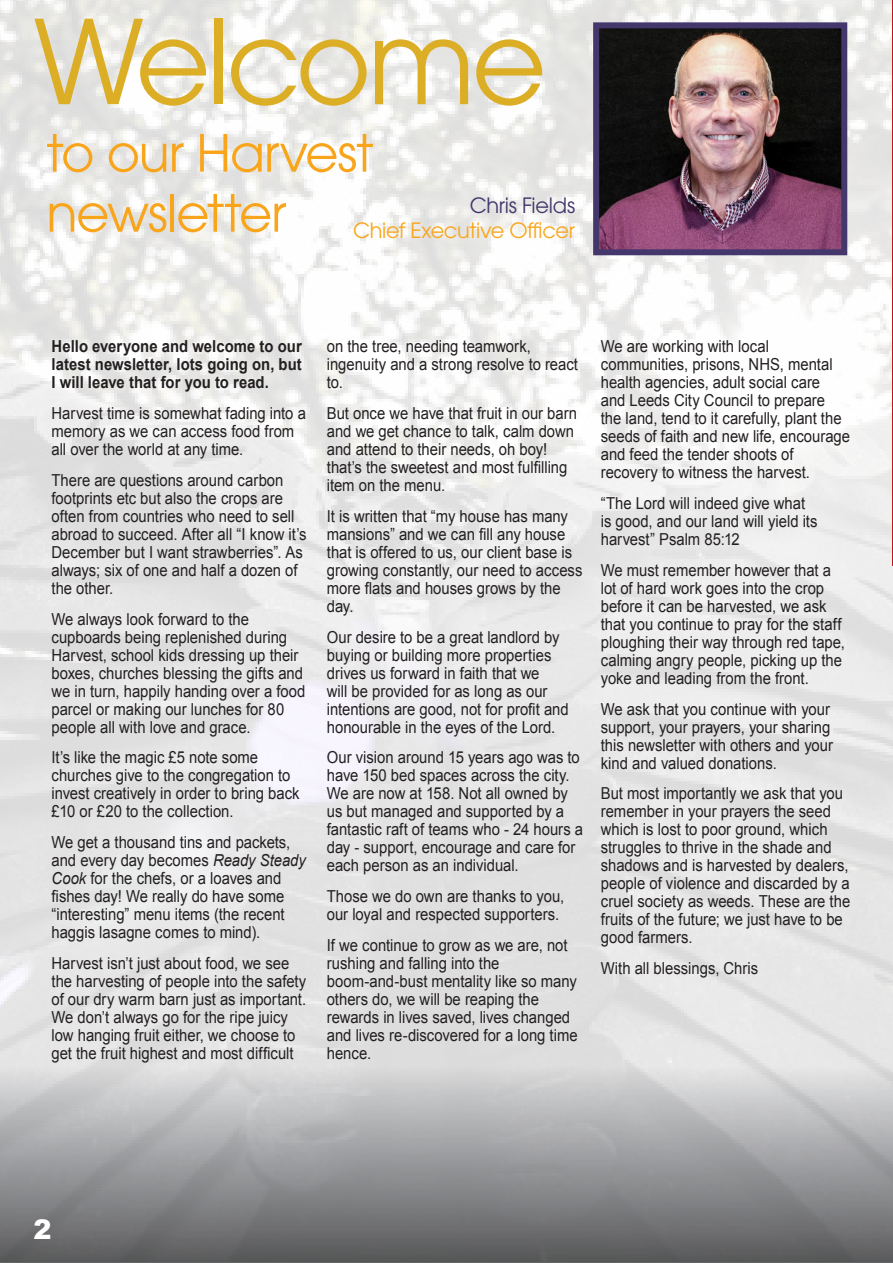
<style>
.page{position:relative;width:893px;height:1263px;background:#fff}
.page>*{position:absolute;margin:0;border:0;box-sizing:border-box;transform-origin:0 0}
.t1{font:115.5px "ITC Avant Garde Pro";letter-spacing:-.035em;color:#dcae26}
.t2{font:51px/60px "ITC Avant Garde Pro";letter-spacing:-.025em;color:#f9a51b}
.t3{font:900 27px "Arial";color:#fff}
.IN_BRIEF_HEADER{font:21px/25.2px "ITC Avant Garde Pro";letter-spacing:-.015em;color:#f9a51b;text-align:right}
.BODY_COPY_BLACK{font:16.5px/18px "Arial";color:#231f20;scale:.9 1}
.BODY_COPY_BLACK-2{font:700 16.5px/18px "Arial";letter-spacing:.005em;color:#231f20;text-align:justify;scale:.9 1}
.s1{color:#44376c}
.s2{font-style:italic}
</style>
<div class="page">
<img style="left:0;top:0;width:892px;height:1067px">
<div style="left:0;top:1067px;width:892px;height:196px;background:linear-gradient(to bottom,#dddddf,#57585a)"></div>
<hr style="left:892px;top:0;width:1px;height:566px;background:#c4121a">
<img style="left:600px;top:29px;width:240px;height:219px">
<div style="left:593px;top:22px;width:254px;height:233px;border:6px solid #44376c"></div>
<p class="t1" style="left:33px;top:-10px;width:515px">Welcome</p>
<p class="t2" style="left:46px;top:122px;width:329px">to our Harvest newsletter</p>
<p class="IN_BRIEF_HEADER" style="left:353px;top:192px;width:224px"><span class="s1">Chris Fields<br></span>Chief Executive Officer</p>
<p class="BODY_COPY_BLACK-2" style="left:52px;top:338px;width:280px">Hello everyone and welcome to our latest newsletter, lots going on, but I will leave that for you to read.</p>
<p class="BODY_COPY_BLACK" style="left:52px;top:404px;width:284px">Harvest time is somewhat fading into a memory as we can access food from all over the world at any time.</p>
<p class="BODY_COPY_BLACK" style="left:52px;top:471px;width:285px">There are questions around carbon footprints etc but also the crops are often from countries who need to sell abroad to succeed. After all “I know it’s December but I want strawberries”. As always; six of one and half a dozen of the other.</p>
<p class="BODY_COPY_BLACK" style="left:52px;top:610px;width:284px">We always look forward to the cupboards being replenished during Harvest, school kids dressing up their boxes, churches blessing the gifts and we in turn, happily handing over a food parcel or making our lunches for 80 people all with love and grace.</p>
<p class="BODY_COPY_BLACK" style="left:52px;top:749px;width:277px">It’s like the magic £5 note some churches give to the congregation to invest creatively in order to bring back £10 or £20 to the collection.</p>
<p class="BODY_COPY_BLACK" style="left:52px;top:833px;width:284px">We get a thousand tins and packets, and every day becomes <span class="s2">Ready Steady Cook</span> for the chefs, or a loaves and fishes day! We really do have some “interesting” menu items (the recent haggis lasagne comes to mind).</p>
<p class="BODY_COPY_BLACK" style="left:52px;top:954px;width:285px">Harvest isn’t just about food, we see the harvesting of people into the safety of our dry warm barn just as important.<br>We don’t always go for the ripe juicy low hanging fruit either, we choose to get the fruit highest and most difficult</p>
<p class="BODY_COPY_BLACK" style="left:327px;top:338px;width:281px">on the tree, needing teamwork, ingenuity and a strong resolve to react to.</p>
<p class="BODY_COPY_BLACK" style="left:327px;top:404px;width:280px">But once we have that fruit in our barn and we get chance to talk, calm down and attend to their needs, oh boy! that’s the sweetest and most fulfilling item on the menu.</p>
<p class="BODY_COPY_BLACK" style="left:327px;top:507px;width:286px">It is written that “my house has many mansions” and we can fill any house that is offered to us, our client base is growing constantly, our need to access more flats and houses grows by the day.</p>
<p class="BODY_COPY_BLACK" style="left:327px;top:628px;width:270px">Our desire to be a great landlord by buying or building more properties drives us forward in faith that we<br>will be provided for as long as our intentions are good, not for profit and honourable in the eyes of the Lord.</p>
<p class="BODY_COPY_BLACK" style="left:327px;top:749px;width:286px">Our vision around 15 years ago was to have 150 bed spaces across the city.<br>We are now at 158. Not all owned by us but managed and supported by a fantastic raft of teams who - 24 hours a day - support, encourage and care for each person as an individual.</p>
<p class="BODY_COPY_BLACK" style="left:327px;top:887px;width:265px">Those we do own are thanks to you, our loyal and respected supporters.</p>
<p class="BODY_COPY_BLACK" style="left:327px;top:936px;width:280px">If we continue to grow as we are, not rushing and falling into the boom-and-bust mentality like so many others do, we will be reaping the rewards in lives saved, lives changed and lives re-discovered for a long time hence.</p>
<p class="BODY_COPY_BLACK" style="left:601px;top:338px;width:278px">We are working with local communities, prisons, NHS, mental health agencies, adult social care<br>and Leeds City Council to prepare<br>the land, tend to it carefully, plant the seeds of faith and new life, encourage and feed the tender shoots of recovery to witness the harvest.</p>
<p class="BODY_COPY_BLACK" style="left:601px;top:494px;width:242px">“The Lord will indeed give what is good, and our land will yield its harvest” Psalm 85:12</p>
<p class="BODY_COPY_BLACK" style="left:601px;top:561px;width:273px">We must remember however that a lot of hard work goes into the crop before it can be harvested, we ask that you continue to pray for the staff ploughing their way through red tape, calming angry people, picking up the yoke and leading from the front.</p>
<p class="BODY_COPY_BLACK" style="left:601px;top:700px;width:259px">We ask that you continue with your support, your prayers, your sharing this newsletter with others and your kind and valued donations.</p>
<p class="BODY_COPY_BLACK" style="left:601px;top:785px;width:279px">But most importantly we ask that you remember in your prayers the seed which is lost to poor ground, which struggles to thrive in the shade and shadows and is harvested by dealers, people of violence and discarded by a cruel society as weeds. These are the fruits of the future; we just have to be good farmers.</p>
<p class="BODY_COPY_BLACK" style="left:601px;top:959px;width:177px">With all blessings, Chris</p>
<p class="t3" style="left:34px;top:1210px;width:20px">2</p>
</div>
